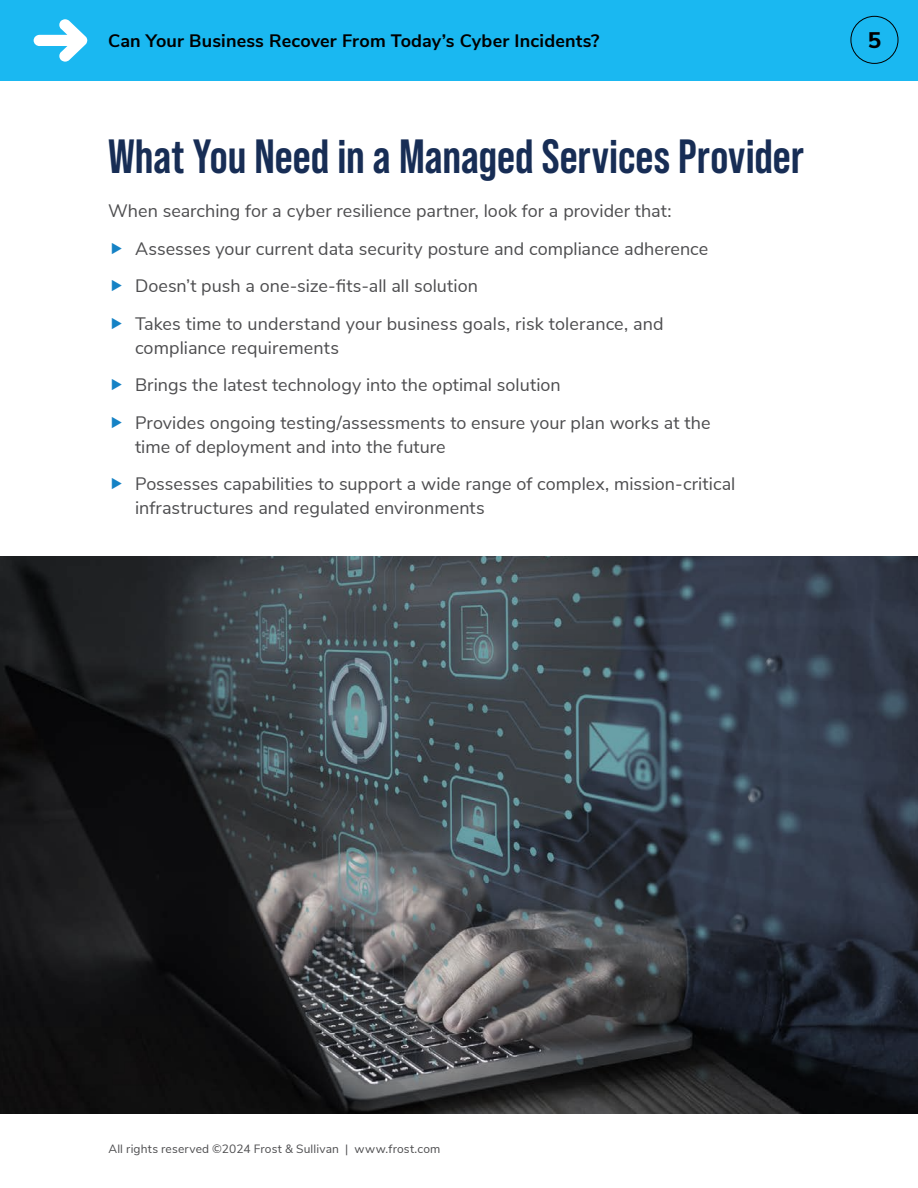
<style>
.page{position:relative;width:918px;height:1188px;background:#fff}
.page>*{position:absolute;margin:0;border:0;box-sizing:border-box;transform-origin:0 0}
._1st_Lvl_Header{font:700 48px "Bebas Neue Pro";color:#172d55}
.t1{font:800 22.5px "Nunito Sans";color:#000}
.Bullet_List{font:18px/24px "Nunito Sans";color:#4d4d4f}
.Body_Text{font:18px "Nunito Sans";color:#4d4d4f}
.t2{font:700 18px "Nunito Sans";letter-spacing:.01em;color:#000}
.t3{font:12px "Nunito Sans";letter-spacing:.015em;color:#4d4d4f}
</style>
<div class="page">
<div style="left:0;top:0;width:918px;height:81px;background:#1ab8f1"></div>
<svg style="left:34px;top:19px;width:53px;height:43px"></svg>
<div style="left:850px;top:16px;width:48px;height:48px;border:1px solid #000;border-radius:50%"></div>
<svg style="left:0;top:557px;width:918px;height:557px"></svg>
<p class="t2" style="left:108px;top:28px;width:493px">Can Your Business Recover From Today’s Cyber Incidents?</p>
<p class="t1" style="left:868px;top:24px;width:15px">5</p>
<h1 class="_1st_Lvl_Header" style="left:108px;top:129px;width:697px">What You Need in a Managed Services Provider</h1>
<p class="Body_Text" style="left:108px;top:198px;width:565px">When searching for a cyber resilience partner, look for a provider that:</p>
<p class="Bullet_List" style="left:135px;top:235px;width:575px">Assesses your current data security posture and compliance adherence</p>
<p class="Bullet_List" style="left:135px;top:273px;width:344px">Doesn’t push a one-size-fits-all all solution</p>
<p class="Bullet_List" style="left:135px;top:310px;width:530px">Takes time to understand your business goals, risk tolerance, and compliance requirements</p>
<p class="Bullet_List" style="left:135px;top:372px;width:427px">Brings the latest technology into the optimal solution</p>
<p class="Bullet_List" style="left:135px;top:409px;width:577px">Provides ongoing testing/assessments to ensure your plan works at the time of deployment and into the future</p>
<p class="Bullet_List" style="left:135px;top:471px;width:602px">Possesses capabilities to support a wide range of complex, mission-critical infrastructures and regulated environments</p>
<p class="t3" style="left:108px;top:1140px;width:334px">All rights reserved ©2024 Frost &amp; Sullivan | www.frost.com</p>
</div>
